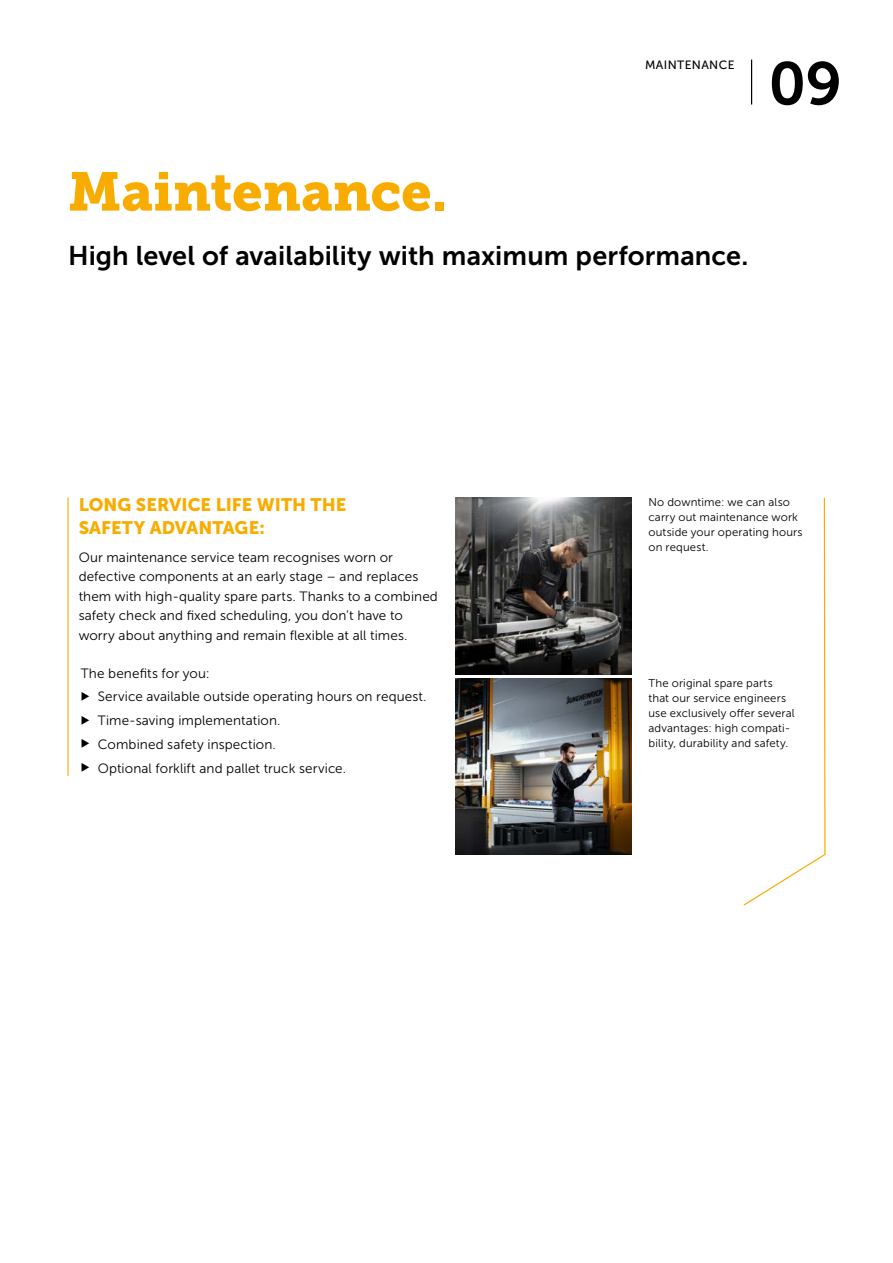
<style>
.page{position:relative;width:893px;height:1263px;background:#fff}
.page>*{position:absolute;margin:0;border:0;box-sizing:border-box;transform-origin:0 0}
.t1{font:60px "Museo JH Slab 700";color:#000}
.t2{font:54px "Museo JH Slab 900";color:#f8ac00}
.t3{font:27px "Museo JH Sans 700";letter-spacing:.005em;color:#000}
.t4{font:18px/22.5px "Museo JH Sans 900";color:#f8ac00}
.t5{font:13.5px/19.5px "Museo JH Sans 300";letter-spacing:.01em;color:#000}
.t6{font:12px "Museo JH Sans 500";letter-spacing:.035em;color:#000}
.t7{font:11.4px/15px "Museo JH Sans 300";letter-spacing:.015em;color:#000}
</style>
<div class="page">
<hr style="left:751px;top:60px;width:1px;height:45px;background:#000">
<hr style="left:67px;top:497px;width:2px;height:279px;background:#f8ac00">
<img style="left:455px;top:497px;width:176px;height:177px">
<img style="left:455px;top:678px;width:176px;height:177px">
<svg style="left:743px;top:497px;width:83px;height:409px"></svg>
<p class="t6" style="left:645px;top:58px;width:91px">MAINTENANCE</p>
<h1 class="t1" style="left:769px;top:50px;width:75px">09</h1>
<h2 class="t2" style="left:68px;top:160px;width:381px">Maintenance.</h2>
<h3 class="t3" style="left:68px;top:240px;width:682px">High level of availability with maximum performance.</h3>
<h3 class="t4" style="left:79px;top:493px;width:269px">LONG SERVICE LIFE WITH THE<br>SAFETY ADVANTAGE:</h3>
<p class="t5" style="left:79px;top:547px;width:361px">Our maintenance service team recognises worn or defective components at an early stage – and replaces them with high-quality spare parts. Thanks to a combined safety check and fixed scheduling, you don’t have to worry about anything and remain flexible at all times.</p>
<p class="t5" style="left:98px;top:661px;width:330px;line-height:23.7px;text-indent:-17px">The benefits for you:<br>Service available outside operating hours on request.<br>Time-saving implementation.<br>Combined safety inspection.<br>Optional forklift and pallet truck service.</p>
<p class="t7" style="left:648px;top:495px;width:156px">No downtime: we can also carry out maintenance work outside your operating hours on request.</p>
<p class="t7" style="left:648px;top:675px;width:148px">The original spare parts that our service engineers use exclusively offer several advantages: high compati&shy;bility, durability and safety.</p>
</div>
